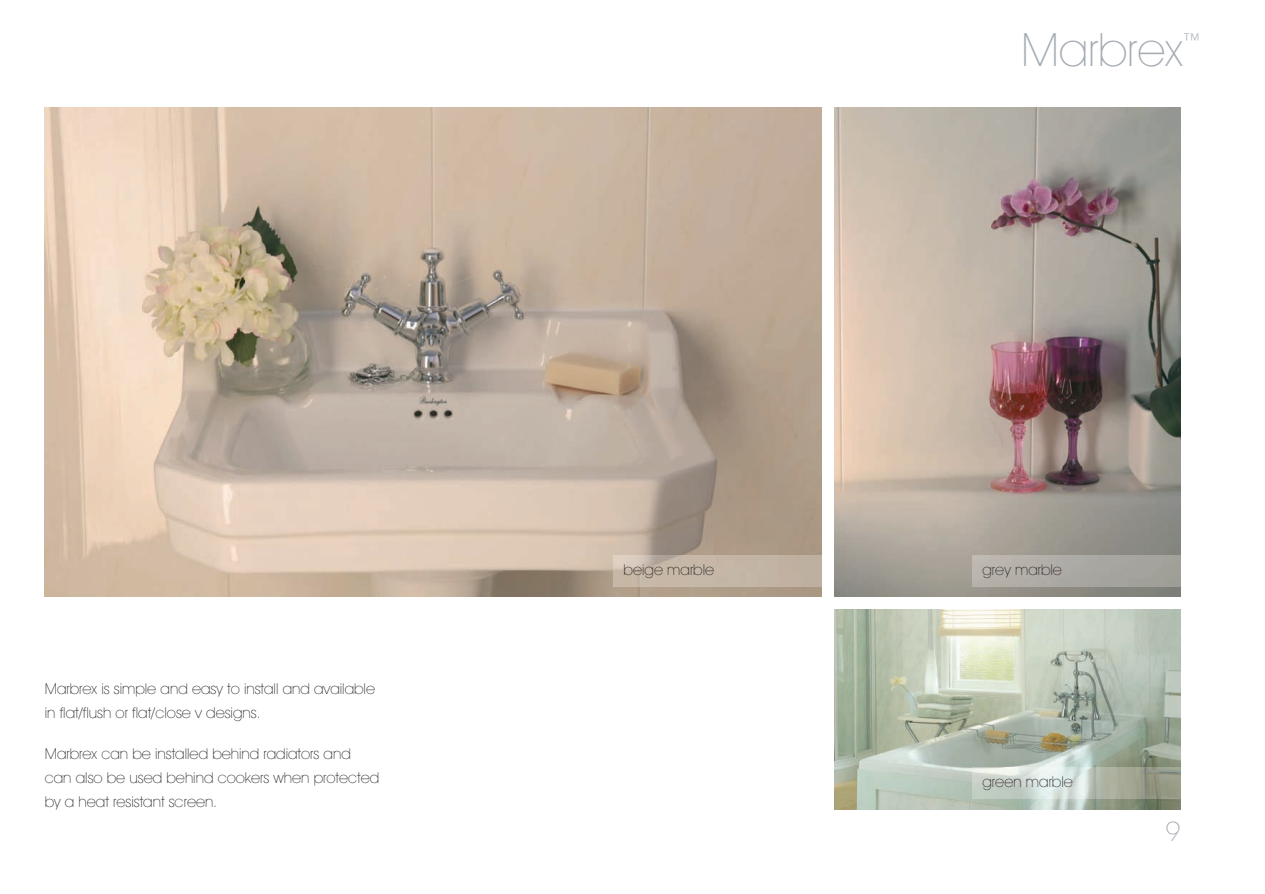
<style>
.page{position:relative;width:1265px;height:894px;background:#fff}
.page>*{position:absolute;margin:0;border:0;box-sizing:border-box;transform-origin:0 0}
.t1{font:200 46.2px "Avant Garde IT Cby BT";color:#a6acb4}
.t2{font:200 27px "Avant Garde IT Cby BT";color:#a6acb4}
.t3{font:200 15px/24px "Avant Garde IT Cby BT";color:#231f20}
</style>
<div class="page">
<img style="left:45px;top:107px;width:776px;height:489px">
<img style="left:834px;top:107px;width:346px;height:489px">
<img style="left:834px;top:609px;width:346px;height:200px">
<img style="left:613px;top:555px;width:208px;height:31px">
<img style="left:972px;top:555px;width:208px;height:31px">
<img style="left:972px;top:767px;width:208px;height:31px">
<p class="t3" style="left:45px;top:678px;width:332px">Marbrex is simple and easy to install and available in flat/flush or flat/close v designs.</p>
<p class="t3" style="left:45px;top:743px;width:336px">Marbrex can be installed behind radiators and can also be used behind cookers when protected by a heat resistant screen.</p>
<h1 class="t1" style="left:1020px;top:33px;width:184px">Marbrex<sup>™</sup></h1>
<p class="t3" style="left:623px;top:559px;width:92px">bei ge marble</p>
<p class="t3" style="left:982px;top:559px;width:81px">grey marble</p>
<p class="t3" style="left:982px;top:771px;width:92px">green marble</p>
<h2 class="t2" style="left:1165px;top:821px;width:17px">9</h2>
</div>
